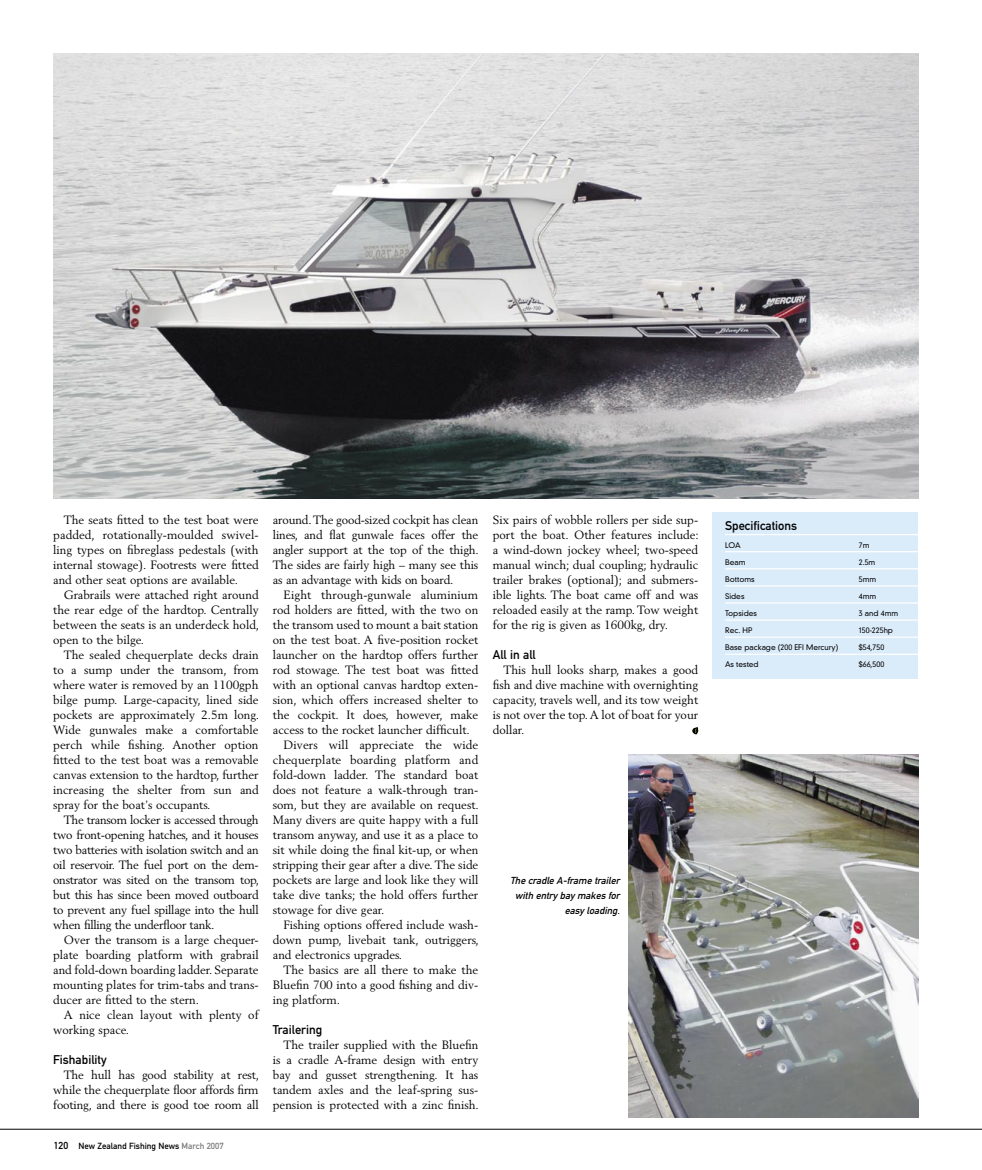
<style>
.page{position:relative;width:982px;height:1170px;background:#fff}
.page>*{position:absolute;margin:0;border:0;box-sizing:border-box;transform-origin:0 0}
.t1{font:12.5px "DIN Mittelschrift";color:#000}
.t2{font:11.88px/15px "Berling";color:#000;text-align:justify}
.t3{font:italic 10px/15px "DIN Mittelschrift";color:#000;text-align:right}
.t4{font:8.75px "DIN Mittelschrift";color:#000}
.t5{font:300 7.5px "DIN Neuzeit Grotesk";color:#000}
.s1{font-size:10px}
.s2{color:#7c7c7c}
</style>
<div class="page">
<div style="left:712px;top:512px;width:206px;height:167px;background:#daebfa"></div>
<hr style="left:725px;top:534px;width:193px;height:1px;background:#fff">
<hr style="left:725px;top:551px;width:193px;height:1px;background:#fff">
<hr style="left:725px;top:568px;width:193px;height:1px;background:#fff">
<hr style="left:725px;top:585px;width:193px;height:1px;background:#fff">
<hr style="left:725px;top:602px;width:193px;height:1px;background:#fff">
<hr style="left:725px;top:619px;width:193px;height:1px;background:#fff">
<hr style="left:725px;top:636px;width:193px;height:1px;background:#fff">
<hr style="left:725px;top:653px;width:193px;height:2px;background:#fff">
<svg style="left:692px;top:727px;width:6px;height:6px"></svg>
<img style="left:53px;top:53px;width:865px;height:445px">
<img style="left:628px;top:754px;width:290px;height:363px">
<hr style="left:0;top:1128px;width:981px;height:1px;background:#000">
<p class="t2" style="left:53px;top:512px;width:207px;text-indent:11px">The seats fitted to the test boat were padded, rotationally-moulded swivel&shy;ling types on fibreglass pedestals (with internal stowage). Footrests were fitted and other seat options are available.</p>
<p class="t2" style="left:53px;top:587px;width:207px;text-indent:11px">Grabrails were attached right around the rear edge of the hardtop. Centrally between the seats is an underdeck hold, open to the bilge.</p>
<p class="t2" style="left:53px;top:647px;width:207px;text-indent:11px">The sealed chequerplate decks drain to a sump under the transom, from where water is removed by an 1100gph bilge pump. Large-capacity, lined side pockets are approximately 2.5m long.<br>Wide gunwales make a comfortable perch while fishing. Another option fitted to the test boat was a removable canvas extension to the hardtop, further increasing the shelter from sun and spray for the boat’s occupants.</p>
<p class="t2" style="left:53px;top:812px;width:207px;text-indent:11px">The transom locker is accessed through two front-opening hatches, and it houses two batteries with isolation switch and an oil reservoir. The fuel port on the dem&shy;onstrator was sited on the transom top, but this has since been moved outboard to prevent any fuel spillage into the hull when filling the underfloor tank.</p>
<p class="t2" style="left:53px;top:932px;width:207px;text-indent:11px">Over the transom is a large chequer&shy;plate boarding platform with grabrail and fold-down boarding ladder. Separate mounting plates for trim-tabs and trans&shy;ducer are fitted to the stern.</p>
<p class="t2" style="left:53px;top:1007px;width:207px;text-indent:11px">A nice clean layout with plenty of working space.</p>
<p class="t1" style="left:53px;top:1052px;width:55px">Fishability</p>
<p class="t2" style="left:53px;top:1067px;width:207px;text-indent:11px">The hull has good stability at rest, while the chequerplate floor affords firm footing, and there is good toe room all</p>
<p class="t4" style="left:54px;top:1140px;width:171px"><span class="s1">120</span> New Zealand Fishing News <span class="s2">March 2007</span></p>
<p class="t2" style="left:273px;top:512px;width:207px">around. The good-sized cockpit has clean lines, and flat gunwale faces offer the angler support at the top of the thigh.<br>The sides are fairly high – many see this as an advantage with kids on board.</p>
<p class="t2" style="left:283px;top:587px;width:196px">Eight through-gunwale aluminium</p>
<p class="t2" style="left:273px;top:602px;width:207px">rod holders are fitted, with the two on</p>
<p class="t2" style="left:273px;top:617px;width:207px">the transom used to mount a bait station</p>
<p class="t2" style="left:273px;top:632px;width:207px">on the test boat. A five-position rocket</p>
<p class="t2" style="left:273px;top:647px;width:207px">launcher on the hardtop offers further</p>
<p class="t2" style="left:273px;top:662px;width:207px">rod stowage. The test boat was fitted</p>
<p class="t2" style="left:273px;top:677px;width:207px">with an optional canvas hardtop exten-</p>
<p class="t2" style="left:273px;top:692px;width:207px">sion, which offers increased shelter to</p>
<p class="t2" style="left:273px;top:707px;width:207px">the cockpit. It does, however, make</p>
<p class="t2" style="left:273px;top:722px;width:198px">access to the rocket launcher difficult.</p>
<p class="t2" style="left:283px;top:737px;width:196px">Divers will appreciate the wide</p>
<p class="t2" style="left:273px;top:752px;width:207px">chequerplate boarding platform and</p>
<p class="t2" style="left:273px;top:767px;width:207px">fold-down ladder. The standard boat</p>
<p class="t2" style="left:273px;top:782px;width:207px">does not feature a walk-through tran-</p>
<p class="t2" style="left:273px;top:797px;width:207px">som, but they are available on request.</p>
<p class="t2" style="left:273px;top:812px;width:207px">Many divers are quite happy with a full</p>
<p class="t2" style="left:273px;top:827px;width:207px">transom anyway, and use it as a place to</p>
<p class="t2" style="left:273px;top:842px;width:207px">sit while doing the final kit-up, or when</p>
<p class="t2" style="left:273px;top:857px;width:207px">stripping their gear after a dive. The side</p>
<p class="t2" style="left:273px;top:872px;width:207px">pockets are large and look like they will</p>
<p class="t2" style="left:273px;top:887px;width:207px">take dive tanks; the hold offers further</p>
<p class="t2" style="left:273px;top:902px;width:113px">stowage for dive gear.</p>
<p class="t2" style="left:283px;top:917px;width:196px">Fishing options offered include wash-</p>
<p class="t2" style="left:273px;top:932px;width:207px">down pump, livebait tank, outriggers,</p>
<p class="t2" style="left:273px;top:947px;width:131px">and electronics upgrades.</p>
<p class="t2" style="left:283px;top:962px;width:196px">The basics are all there to make the</p>
<p class="t2" style="left:273px;top:977px;width:207px">Bluefin 700 into a good fishing and div-</p>
<p class="t2" style="left:273px;top:992px;width:69px">ing platform.</p>
<p class="t1" style="left:273px;top:1022px;width:51px">Trailering</p>
<p class="t2" style="left:273px;top:1037px;width:207px;text-indent:11px">The trailer supplied with the Bluefin is a cradle A-frame design with entry bay and gusset strengthening. It has tandem axles and the leaf-spring sus&shy;pension is protected with a zinc finish.</p>
<p class="t2" style="left:493px;top:512px;width:207px">Six pairs of wobble rollers per side sup&shy;port the boat. Other features include: a wind-down jockey wheel; two-speed manual winch; dual coupling; hydraulic trailer brakes (optional); and submers&shy;ible lights. The boat came off and was reloaded easily at the ramp. Tow weight for the rig is given as 1600kg, dry.</p>
<p class="t1" style="left:493px;top:647px;width:45px">All in all</p>
<p class="t2" style="left:493px;top:662px;width:207px;text-indent:11px">This hull looks sharp, makes a good fish and dive machine with overnighting capacity, travels well, and its tow weight is not over the top. A lot of boat for your dollar.</p>
<p class="t3" style="left:510px;top:873px;width:114px">The cradle A-frame trailer with entry bay makes for easy loading.</p>
<p class="t1" style="left:725px;top:518px;width:74px">Specifications</p>
<p class="t5" style="left:725px;top:540px;width:17px">LOA</p>
<p class="t5" style="left:858px;top:540px;width:12px">7m</p>
<p class="t5" style="left:725px;top:557px;width:22px">Beam</p>
<p class="t5" style="left:858px;top:557px;width:18px">2.5m</p>
<p class="t5" style="left:725px;top:574px;width:31px">Bottoms</p>
<p class="t5" style="left:858px;top:574px;width:19px">5mm</p>
<p class="t5" style="left:725px;top:591px;width:21px">Sides</p>
<p class="t5" style="left:858px;top:591px;width:19px">4mm</p>
<p class="t5" style="left:725px;top:608px;width:33px">Topsides</p>
<p class="t5" style="left:858px;top:608px;width:41px">3 and 4mm</p>
<p class="t5" style="left:725px;top:625px;width:29px">Rec. HP</p>
<p class="t5" style="left:858px;top:625px;width:36px">150-225hp</p>
<p class="t5" style="left:725px;top:642px;width:115px">Base package (200 EFI Mercury)</p>
<p class="t5" style="left:858px;top:642px;width:27px">$54,750</p>
<p class="t5" style="left:725px;top:660px;width:35px">As tested</p>
<p class="t5" style="left:858px;top:660px;width:27px">$66,500</p>
</div>
